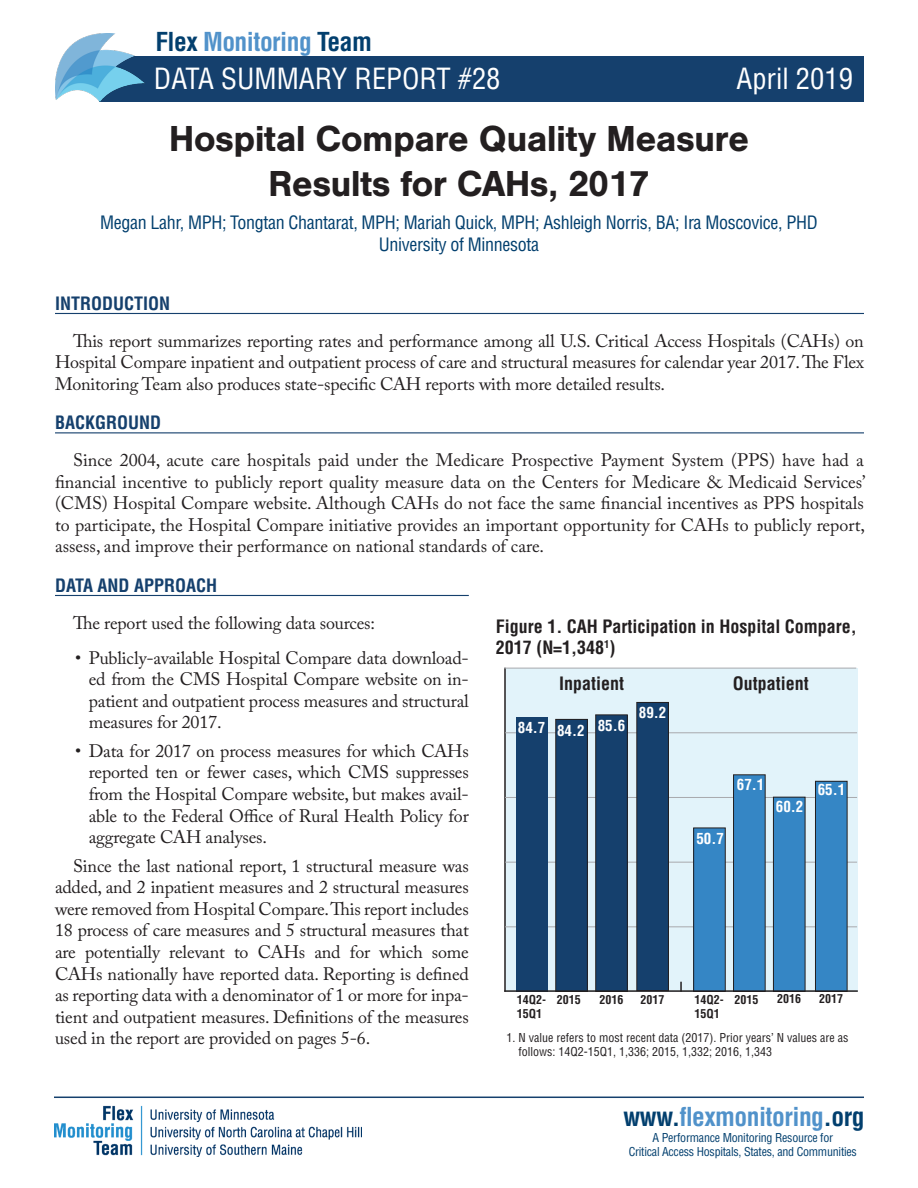
<style>
.page{position:relative;width:918px;height:1188px;background:#fff}
.page>*{position:absolute;margin:0;border:0;box-sizing:border-box;transform-origin:0 0}
.t1{font:700 37.5px "Nimbus San";letter-spacing:-.02em;color:#231f20}
.t2{font:condensed 28.5px "Helvetica LT Pro";color:#fff}
.t3{font:700 condensed 25.5px "Helvetica LT Std";letter-spacing:-.02em;color:#5192ca}
.FMT_body_text{font:18px/21.6px "Adobe Caslon Pro";letter-spacing:-.01em;color:#231f20;text-align:justify}
.t4{font:condensed 18px "Helvetica LT Pro";letter-spacing:-.02em;color:#023f6e}
.t5{font:700 condensed 18px/21.6px "Helvetica LT Std";color:#231f20}
.FMT_Headers{font:700 condensed 18px "Helvetica LT Std";color:#15406d}
.t6{font:700 condensed 15px "Helvetica LT Std";color:#fff}
.Footnotes{font:condensed 12px/14.4px "Helvetica LT Pro";color:#231f20}
.t7{font:condensed 12px/14.4px "Helvetica LT Pro";letter-spacing:-.02em;color:#023f6e;text-align:center}
.t8{font:700 condensed 12px "Helvetica LT Std";color:#231f20}
.s1{color:#023f6e}
</style>
<div class="page">
<hr style="left:55px;top:313px;width:809px;height:1px;background:#15406d">
<hr style="left:55px;top:432px;width:809px;height:1px;background:#15406d">
<hr style="left:55px;top:595px;width:414px;height:1px;background:#15406d">
<div style="left:100px;top:56px;width:764px;height:46px;background:#15406d"></div>
<img style="left:56px;top:33px;width:88px;height:69px">
<img style="left:54px;top:1105px;width:308px;height:51px">
<hr style="left:54px;top:1097px;width:810px;height:1px;background:#15406d">
<div style="left:505px;top:668px;width:352px;height:324px;background:#e2f3fa"></div>
<hr style="left:504px;top:668px;width:2px;height:324px;background:#231f20">
<hr style="left:505px;top:926px;width:352px;height:1px;background:#a8a9ad">
<hr style="left:505px;top:862px;width:352px;height:1px;background:#a8a9ad">
<hr style="left:505px;top:797px;width:352px;height:1px;background:#a8a9ad">
<hr style="left:504px;top:668px;width:352px;height:1px;background:#a8a9ad">
<hr style="left:505px;top:732px;width:352px;height:1px;background:#a8a9ad">
<svg style="left:680px;top:982px;width:2px;height:8px"></svg>
<div style="left:596px;top:715px;width:31px;height:276px;background:#15406d"></div>
<div style="left:595px;top:714px;width:33px;height:278px;border:1px solid #231f20"></div>
<div style="left:516px;top:717px;width:31px;height:274px;background:#15406d"></div>
<div style="left:556px;top:719px;width:31px;height:272px;background:#15406d"></div>
<div style="left:555px;top:719px;width:33px;height:273px;border:1px solid #231f20"></div>
<div style="left:773px;top:797px;width:32px;height:194px;background:#3586c5"></div>
<div style="left:773px;top:797px;width:32px;height:195px;border:1px solid #231f20"></div>
<div style="left:694px;top:828px;width:31px;height:163px;background:#3586c5"></div>
<div style="left:693px;top:828px;width:33px;height:164px;border:1px solid #231f20"></div>
<div style="left:734px;top:775px;width:31px;height:216px;background:#3586c5"></div>
<div style="left:733px;top:774px;width:33px;height:218px;border:1px solid #231f20"></div>
<div style="left:637px;top:702px;width:31px;height:289px;background:#15406d"></div>
<div style="left:636px;top:702px;width:33px;height:289px;border:1px solid #231f20"></div>
<div style="left:815px;top:781px;width:32px;height:210px;background:#3586c5"></div>
<div style="left:815px;top:781px;width:33px;height:211px;border:1px solid #231f20"></div>
<hr style="left:504px;top:990px;width:354px;height:2px;background:#231f20">
<p class="t3" style="left:155px;top:25px;width:218px"><span class="s1">Flex</span> Monitoring <span class="s1">Team</span></p>
<p class="t2" style="left:154px;top:61px;width:348px">DATA SUMMARY REPORT #28</p>
<p class="t2" style="left:737px;top:61px;width:118px">April 2019</p>
<p class="t1" style="left:169px;top:117px;width:582px">Hospital Compare Quality Measure</p>
<p class="t1" style="left:268px;top:162px;width:383px">Results for CAHs, 2017</p>
<p class="t4" style="left:100px;top:212px;width:719px">Megan Lahr, MPH; Tongtan Chantarat, MPH; Mariah Quick, MPH; Ashleigh Norris, BA; Ira Moscovice, PHD</p>
<p class="t4" style="left:379px;top:233px;width:162px">University of Minnesota</p>
<p class="FMT_Headers" style="left:55px;top:292px;width:117px">INTRODUCTION</p>
<p class="FMT_body_text" style="left:55px;top:330px;width:810px;text-indent:18px">This report summarizes reporting rates and performance among all U.S. Critical Access Hospitals (CAHs) on Hospital Compare inpatient and outpatient process of care and structural measures for calendar year 2017. The Flex Monitoring Team also produces state-specific CAH reports with more detailed results.</p>
<p class="FMT_Headers" style="left:55px;top:411px;width:108px">BACKGROUND</p>
<p class="FMT_body_text" style="left:55px;top:449px;width:812px;text-indent:18px">Since 2004, acute care hospitals paid under the Medicare Prospective Payment System (PPS) have had a financial incentive to publicly report quality measure data on the Centers for Medicare &amp; Medicaid Services’ (CMS) Hospital Compare website. Although CAHs do not face the same financial incentives as PPS hospitals to participate, the Hospital Compare initiative provides an important opportunity for CAHs to publicly report, assess, and improve their performance on national standards of care.</p>
<p class="FMT_Headers" style="left:55px;top:574px;width:164px">DATA AND APPROACH</p>
<p class="FMT_body_text" style="left:73px;top:612px;width:304px">The report used the following data sources:</p>
<p class="FMT_body_text" style="left:89px;top:647px;width:382px;text-indent:-14px">• Publicly-available Hospital Compare data download&shy;ed from the CMS Hospital Compare website on in&shy;patient and outpatient process measures and structural measures for 2017.</p>
<p class="FMT_body_text" style="left:89px;top:740px;width:382px;text-indent:-14px">• Data for 2017 on process measures for which CAHs reported ten or fewer cases, which CMS suppresses from the Hospital Compare website, but makes avail&shy;able to the Federal Office of Rural Health Policy for aggregate CAH analyses.</p>
<p class="FMT_body_text" style="left:55px;top:855px;width:415px;text-indent:18px">Since the last national report, 1 structural measure was added, and 2 inpatient measures and 2 structural measures were removed from Hospital Compare. This report includes 18 process of care measures and 5 structural measures that are potentially relevant to CAHs and for which some CAHs nationally have reported data. Reporting is defined as reporting data with a denominator of 1 or more for inpa&shy;tient and outpatient measures. Definitions of the measures used in the report are provided on pages 5-6.</p>
<p class="t5" style="left:496px;top:615px;width:363px">Figure 1. CAH Participation in Hospital Compare,<br>2017 (N=1,348<sup>1</sup>)</p>
<p class="t5" style="left:559px;top:672px;width:67px">Inpatient</p>
<p class="t5" style="left:733px;top:672px;width:78px">Outpatient</p>
<p class="t6" style="left:639px;top:703px;width:29px">89.2</p>
<p class="t6" style="left:518px;top:718px;width:29px">84.7</p>
<p class="t6" style="left:598px;top:716px;width:29px">85.6</p>
<p class="t6" style="left:557px;top:722px;width:29px">84.2</p>
<p class="t6" style="left:737px;top:775px;width:29px">67.1</p>
<p class="t6" style="left:818px;top:780px;width:29px">65.1</p>
<p class="t6" style="left:776px;top:797px;width:29px">60.2</p>
<p class="t6" style="left:696px;top:829px;width:29px">50.7</p>
<p class="t8" style="left:695px;top:992px;width:31px">14Q2-</p>
<p class="t8" style="left:735px;top:992px;width:25px">2015</p>
<p class="t8" style="left:777px;top:991px;width:25px">2016</p>
<p class="t8" style="left:819px;top:991px;width:25px">2017</p>
<p class="t8" style="left:695px;top:1006px;width:27px">15Q1</p>
<p class="t8" style="left:517px;top:992px;width:31px">14Q2-</p>
<p class="t8" style="left:557px;top:992px;width:25px">2015</p>
<p class="t8" style="left:600px;top:992px;width:25px">2016</p>
<p class="t8" style="left:641px;top:992px;width:25px">2017</p>
<p class="t8" style="left:517px;top:1007px;width:27px">15Q1</p>
<p class="Footnotes" style="left:519px;top:1030px;width:331px;text-indent:-12px">1. N value refers to most recent data (2017). Prior years’ N values are as follows: 14Q2-15Q1, 1,336; 2015, 1,332; 2016, 1,343</p>
<p class="t3" style="left:623px;top:1100px;width:243px"><span class="s1">www.</span>flexmonitoring<span class="s1">.org</span></p>
<p class="t7" style="left:629px;top:1130px;width:230px">A Performance Monitoring Resource for<br>Critical Access Hospitals, States, and Communities</p>
</div>
